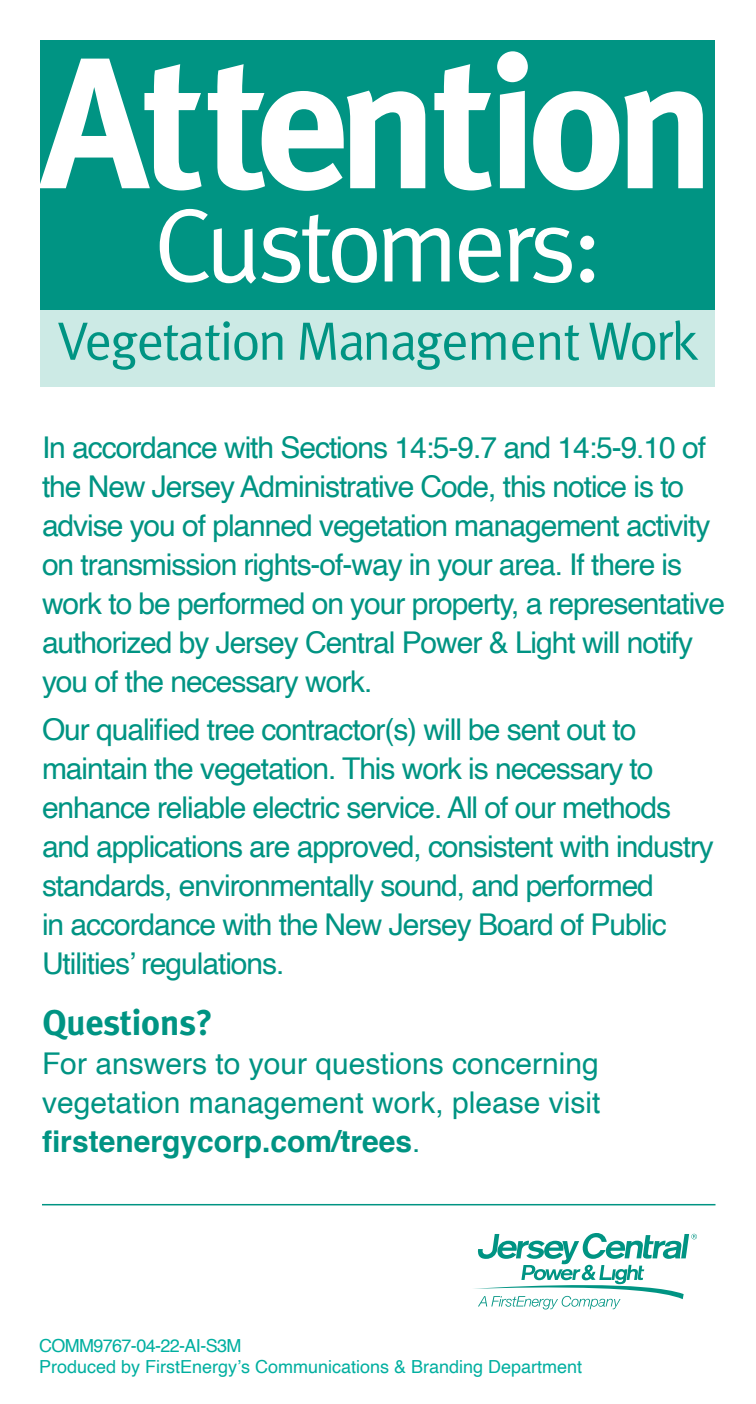
<style>
.page{position:relative;width:756px;height:1404px;background:#fff}
.page>*{position:absolute;margin:0;border:0;box-sizing:border-box;transform-origin:0 0}
.t1{font:700 186px "Meta OT";letter-spacing:-.06em;color:#fff}
.t2{font:104.4px "Meta OT Norm";letter-spacing:-.065em;color:#fff}
.t3{font:54px "Meta OT Norm";letter-spacing:-.035em;color:#009483}
.t4{font:700 36px "Meta OT";letter-spacing:-.02em;color:#009483}
.t5{font:30px/39px "Helvetica";letter-spacing:-.035em;color:#009483}
.t6{font:18px/21px "Helvetica";color:#00afa0}
.s1{font-weight:700}
</style>
<div class="page">
<div style="left:40px;top:310px;width:676px;height:77px;background:#cceae5"></div>
<div style="left:40px;top:40px;width:676px;height:270px;background:#009483"></div>
<svg style="left:474px;top:1233px;width:223px;height:76px"></svg>
<hr style="left:42px;top:1204px;width:674px;height:1px;background:#009483">
<p class="t1" style="left:39px;top:6px;width:679px">Attention</p>
<p class="t2" style="left:153px;top:182px;width:452px">Customers:</p>
<p class="t3" style="left:57px;top:309px;width:643px">Vegetation Management Work</p>
<p class="t5" style="left:42px;top:429px;width:685px">In accordance with Sections 14:5-9.7 and 14:5-9.10 of the New Jersey Administrative Code, this notice is to advise you of planned vegetation management activity on transmission rights-of-way in your area. If there is work to be performed on your property, a representative authorized by Jersey Central Power &amp; Light will notify you of the necessary work.</p>
<p class="t5" style="left:42px;top:711px;width:673px">Our qualified tree contractor(s) will be sent out to maintain the vegetation. This work is necessary to enhance reliable electric service. All of our methods and applications are approved, consistent with industry standards, environmentally sound, and performed<br>in accordance with the New Jersey Board of Public Utilities’ regulations.</p>
<p class="t4" style="left:42px;top:1000px;width:173px">Questions?</p>
<p class="t5" style="left:42px;top:1045px;width:560px;text-align:justify">For answers to your questions concerning vegetation management work, please visit <span class="s1">firstenergycorp.com/trees</span>.</p>
<p class="t6" style="left:39px;top:1336px;width:545px">COMM9767-04-22-AI-S3M<br>Produced by FirstEnergy’s Communications &amp; Branding Department</p>
</div>
